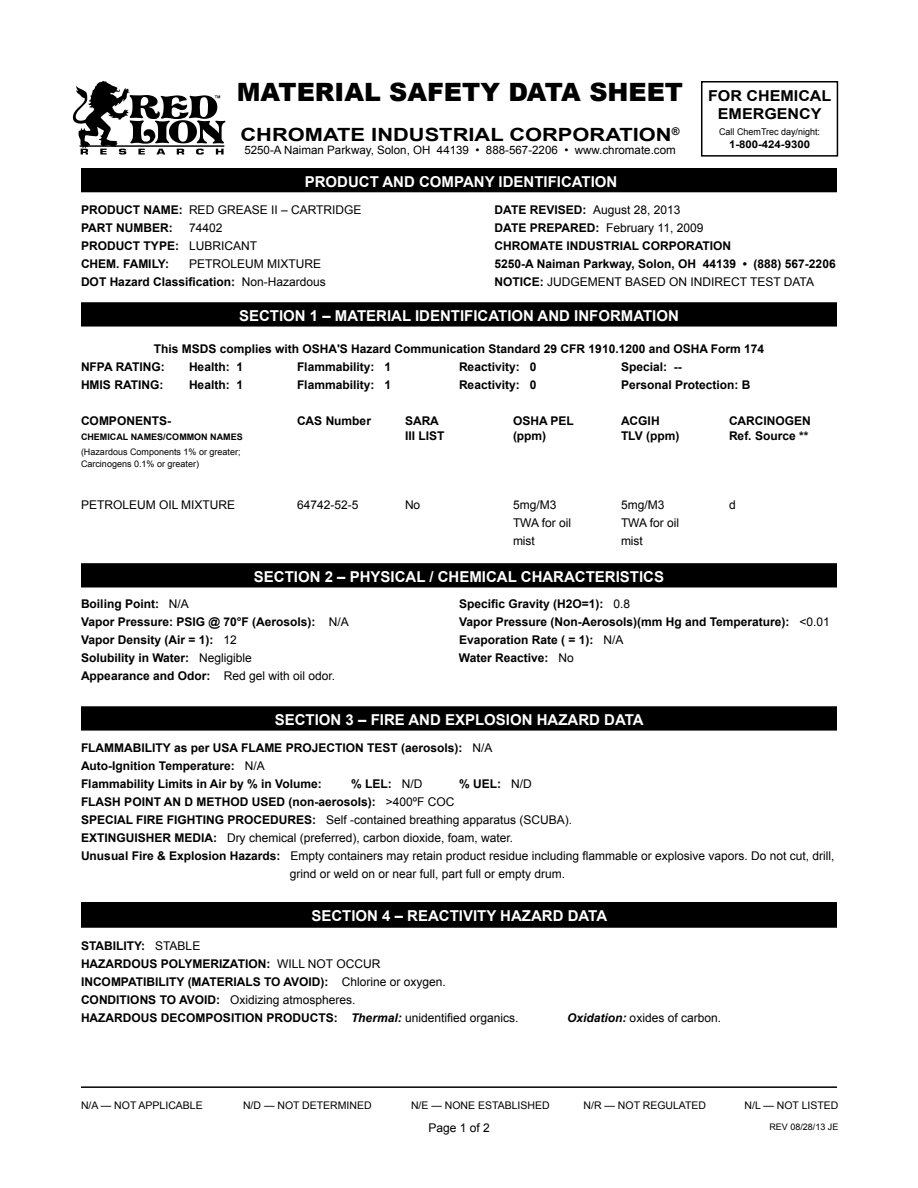
<style>
.page{position:relative;width:918px;height:1188px;background:#fff}
.page>*{position:absolute;margin:0;border:0;box-sizing:border-box;transform-origin:0 0}
.t1{font:900 25.2px "Arial";color:#000}
.t2{font:700 18.15px "Arial";color:#000;scale:1.2 1}
.t3{font:700 15px "Arial";color:#fff}
.t4{font:700 15px/18px "Arial";color:#000;text-align:center;scale:1.07 1}
.t5{font:700 12px/18px "Arial";color:#000}
.t6{font:12px "Arial";color:#000}
.t7{font:11.55px "Arial";color:#000}
.t8{font:700 10.65px "Arial";color:#000;scale:1.07 1}
.t9{font:10.5px "Arial";color:#000}
.t10{font:9.3px "Arial";color:#000}
.t11{font:9px/12px "Arial";color:#000}
.t12{font:700 9px "Arial";color:#000}
.s1{font-weight:400}
.s2{font-weight:700}
.s3{font-weight:700;font-style:italic}
</style>
<div class="page">
<hr style="left:81px;top:1086px;width:756px;height:2px;background:#000">
<div style="left:701px;top:81px;width:137px;height:76px;border:2px solid #000"></div>
<div style="left:82px;top:169px;width:754px;height:23px;background:#000"></div>
<div style="left:81px;top:168px;width:756px;height:24px;border:2px solid #000"></div>
<div style="left:82px;top:303px;width:754px;height:23px;background:#000"></div>
<div style="left:81px;top:302px;width:756px;height:25px;border:2px solid #000"></div>
<div style="left:82px;top:564px;width:754px;height:23px;background:#000"></div>
<div style="left:81px;top:563px;width:756px;height:24px;border:2px solid #000"></div>
<div style="left:82px;top:707px;width:754px;height:23px;background:#000"></div>
<div style="left:81px;top:706px;width:756px;height:25px;border:2px solid #000"></div>
<div style="left:82px;top:903px;width:754px;height:24px;background:#000"></div>
<div style="left:81px;top:902px;width:756px;height:26px;border:2px solid #000"></div>
<svg style="left:73px;top:81px;width:152px;height:74px"></svg>
<h1 class="t1" style="left:237px;top:73px;width:448px">MATERIAL SAFETY DATA SHEET</h1>
<h2 class="t2" style="left:241px;top:122px;width:367px">CHROMATE INDUSTRIAL CORPORATION<sup>®</sup></h2>
<p class="t7" style="left:244px;top:143px;width:433px">5250-A Naiman Parkway, Solon, OH 44139 • 888-567-2206 • www.chromate.com</p>
<p class="t3" style="left:305px;top:171px;width:314px">PRODUCT AND COMPANY IDENTIFICATION</p>
<p class="t4" style="left:708px;top:87px;width:117px">FOR CHEMICAL<br>EMERGENCY</p>
<p class="t10" style="left:719px;top:125px;width:102px">Call ChemTrec day/night:</p>
<p class="t8" style="left:729px;top:137px;width:77px">1-800-424-9300</p>
<p class="t5" style="left:81px;top:201px;width:282px">PRODUCT NAME: <span class="s1">RED GREASE II – CARTRIDGE<br></span>PART NUMBER:</p>
<p class="t5" style="left:81px;top:219px;width:143px;text-indent:108px"><span class="s1">74402<br></span>PRODUCT TYPE: <span class="s1">lubricant<br></span>CHEM. FAMILY:</p>
<p class="t6" style="left:189px;top:256px;width:18px">Petroleum</p>
<p class="t5" style="left:81px;top:255px;width:246px;text-indent:186px"><span class="s1">mi xture<br></span>DOT Hazard Classification: <span class="s1">Non-Hazardous</span></p>
<p class="t5" style="left:495px;top:201px;width:343px">DATE REVISED: <span class="s1">August 28, 2013<br></span>DATE PREPARED: <span class="s1">February 11, 2009<br></span>CHROMATE INDUSTRIAL CORPORATION<br>5250-A Naiman Parkway, Solon, OH 44139 • (888) 567-2206<br>NOTICE: <span class="s1">JUDGEMENT BASED ON INDIRECT TEST DATA</span></p>
<p class="t3" style="left:239px;top:306px;width:441px">SECTION 1 – MATERIAL IDENTIFICATION AND INFORMATION</p>
<p class="t5" style="left:154px;top:340px;width:612px">This MSDS complies with OSHA'S Hazard Communication Standard 29 CFR 1910.1200 and OSHA Form 174</p>
<p class="t5" style="left:81px;top:358px;width:52px">NFPA Rating</p>
<p class="t5" style="left:161px;top:358px;width:5px">:</p>
<p class="t5" style="left:189px;top:358px;width:56px">Health: 1</p>
<p class="t5" style="left:297px;top:358px;width:96px">Flammability: 1</p>
<p class="t5" style="left:459px;top:358px;width:79px">Reactivity: 0</p>
<p class="t5" style="left:621px;top:358px;width:62px">Special: --</p>
<p class="t5" style="left:81px;top:376px;width:51px">HMIS Rating</p>
<p class="t5" style="left:159px;top:376px;width:5px">:</p>
<p class="t5" style="left:189px;top:376px;width:56px">Health: 1</p>
<p class="t5" style="left:297px;top:376px;width:96px">Flammability: 1</p>
<p class="t5" style="left:459px;top:376px;width:79px">Reactivity: 0</p>
<p class="t5" style="left:621px;top:376px;width:131px">Personal Protection: B</p>
<p class="t5" style="left:81px;top:412px;width:91px">COMPONENTS-</p>
<p class="t5" style="left:297px;top:412px;width:76px">CAS Number</p>
<p class="t5" style="left:405px;top:412px;width:35px">SARA</p>
<p class="t5" style="left:513px;top:412px;width:62px">OSHA PEL</p>
<p class="t5" style="left:621px;top:412px;width:40px">ACGIH</p>
<p class="t5" style="left:729px;top:412px;width:18px">Carcinogen</p>
<p class="t12" style="left:81px;top:431px;width:163px">CHEMICAL NAMES/COMMON NAMES</p>
<p class="t5" style="left:405px;top:427px;width:41px">III LIST</p>
<p class="t5" style="left:513px;top:427px;width:35px">(ppm)</p>
<p class="t5" style="left:621px;top:427px;width:60px">TLV (ppm)</p>
<p class="t5" style="left:729px;top:427px;width:81px">Ref. Source **</p>
<p class="t11" style="left:81px;top:446px;width:161px">(Hazardous Components 1% or greater;<br>Carcinogens 0.1% or greater)</p>
<p class="t6" style="left:81px;top:497px;width:156px">PETROLEUM OIL MIXTURE</p>
<p class="t6" style="left:297px;top:497px;width:63px">64742-52-5</p>
<p class="t6" style="left:405px;top:497px;width:17px">No</p>
<p class="t6" style="left:513px;top:497px;width:45px">5mg/M3</p>
<p class="t6" style="left:621px;top:497px;width:45px">5mg/M3</p>
<p class="t6" style="left:729px;top:497px;width:8px">d</p>
<p class="t6" style="left:513px;top:515px;width:60px">TWA for oil</p>
<p class="t6" style="left:621px;top:515px;width:60px">TWA for oil</p>
<p class="t6" style="left:513px;top:533px;width:23px">mist</p>
<p class="t6" style="left:621px;top:533px;width:23px">mist</p>
<p class="t3" style="left:254px;top:566px;width:412px">SECTION 2 – PHYSICAL / CHEMICAL CHARACTERISTICS</p>
<p class="t5" style="left:81px;top:595px;width:110px">Boiling Point: <span class="s1">N/A</span></p>
<p class="t5" style="left:459px;top:595px;width:173px">Specific Gravity (H2O=1): <span class="s1">0.8</span></p>
<p class="t5" style="left:81px;top:613px;width:269px">Vapor Pressure: PSIG @ 70°F (Aerosols): <span class="s1">N/A</span></p>
<p class="t5" style="left:459px;top:613px;width:372px">Vapor Pressure (Non-Aerosols)(mm Hg and Temperature): <span class="s1">&lt;0.01</span></p>
<p class="t5" style="left:81px;top:631px;width:157px">Vapor Density (Air = 1): <span class="s1">12</span></p>
<p class="t5" style="left:459px;top:631px;width:166px">Evaporation Rate ( = 1): <span class="s1">N/A</span></p>
<p class="t5" style="left:81px;top:649px;width:172px">Solubility in Water: <span class="s1">Negligible</span></p>
<p class="t5" style="left:459px;top:649px;width:116px">Water Reactive: <span class="s1">No</span></p>
<p class="t5" style="left:81px;top:667px;width:256px">Appearance and Odor: <span class="s1">Red gel with oil odor.</span></p>
<p class="t3" style="left:275px;top:710px;width:370px">SECTION 3 – FIRE AND EXPLOSION HAZARD DATA</p>
<p class="t5" style="left:81px;top:739px;width:413px">FLAMMABILITY as per USA FLAME PROJECTION TEST (aerosols): <span class="s1">N/A<br></span>Auto-Ignition Temperature: <span class="s1">N/A<br></span>Flammability Limits in Air by % in Volume:</p>
<p class="t5" style="left:351px;top:775px;width:73px">% LEL: <span class="s1">N/D</span></p>
<p class="t5" style="left:459px;top:775px;width:74px">% UEL: <span class="s1">N/D</span></p>
<p class="t5" style="left:81px;top:793px;width:375px">FLASH POINT AN D METHOD USED (non-aerosols): <span class="s1">&gt;400ºF COC</span></p>
<p class="t6" style="left:81px;top:812px;width:493px"><span class="s2">SPECIAL FIRE FIGHTING PROCEDURES:</span> Self -contained breathing apparatus (SCUBA).</p>
<p class="t6" style="left:81px;top:830px;width:434px"><span class="s2">EXTINGUISHER MEDIA:</span> Dry chemical (preferred), carbon dioxide, foam, water.</p>
<p class="t6" style="left:81px;top:848px;width:755px"><span class="s2">Unusual Fire &amp; Explosion Hazards:</span> Empty containers may retain product residue including flammable or explosive vapors. Do not cut, drill,</p>
<p class="t6" style="left:290px;top:866px;width:277px">grind or weld on or near full, part full or empty drum.</p>
<p class="t3" style="left:311px;top:905px;width:297px">SECTION 4 – REACTIVITY HAZARD DATA</p>
<p class="t5" style="left:81px;top:937px;width:301px">STABILITY: <span class="s1">STABLE<br></span>HAZARDOUS POLYMERIZATION: <span class="s1">WILL NOT OCCUR<br></span>Incompatibility</p>
<p class="t5" style="left:188px;top:973px;width:23px">(Materials</p>
<p class="t5" style="left:264px;top:973px;width:36px">to Avoid</p>
<p class="t6" style="left:321px;top:974px;width:127px"><span class="s2">):</span> Chlorine or oxygen.</p>
<p class="t5" style="left:81px;top:991px;width:17px">Conditions</p>
<p class="t5" style="left:160px;top:991px;width:36px">to Avoid</p>
<p class="t6" style="left:216px;top:992px;width:141px"><span class="s2">:</span> Oxidizing atmospheres.</p>
<p class="t5" style="left:81px;top:1009px;width:19px">Hazardous</p>
<p class="t5" style="left:161px;top:1009px;width:18px">Decomposition</p>
<p class="t5" style="left:266px;top:1009px;width:18px">Products</p>
<p class="t6" style="left:334px;top:1010px;width:186px"><span class="s2">:</span> <span class="s3">Thermal:</span> unidentified organics.</p>
<p class="t6" style="left:567px;top:1010px;width:156px"><span class="s3">Oxidation:</span> oxides of carbon.</p>
<p class="t9" style="left:81px;top:1098px;width:123px">N/A — NOT APPLICABLE</p>
<p class="t9" style="left:243px;top:1098px;width:130px">N/D — NOT DETERMINED</p>
<p class="t9" style="left:411px;top:1098px;width:140px">N/E — NONE ESTABLISHED</p>
<p class="t9" style="left:584px;top:1098px;width:124px">N/R — NOT REGULATED</p>
<p class="t9" style="left:745px;top:1098px;width:95px">N/L — NOT LISTED</p>
<p class="t11" style="left:769px;top:1121px;width:71px">REV 08/28/13 JE</p>
<p class="t6" style="left:428px;top:1120px;width:63px">Page 1 of 2</p>
</div>
